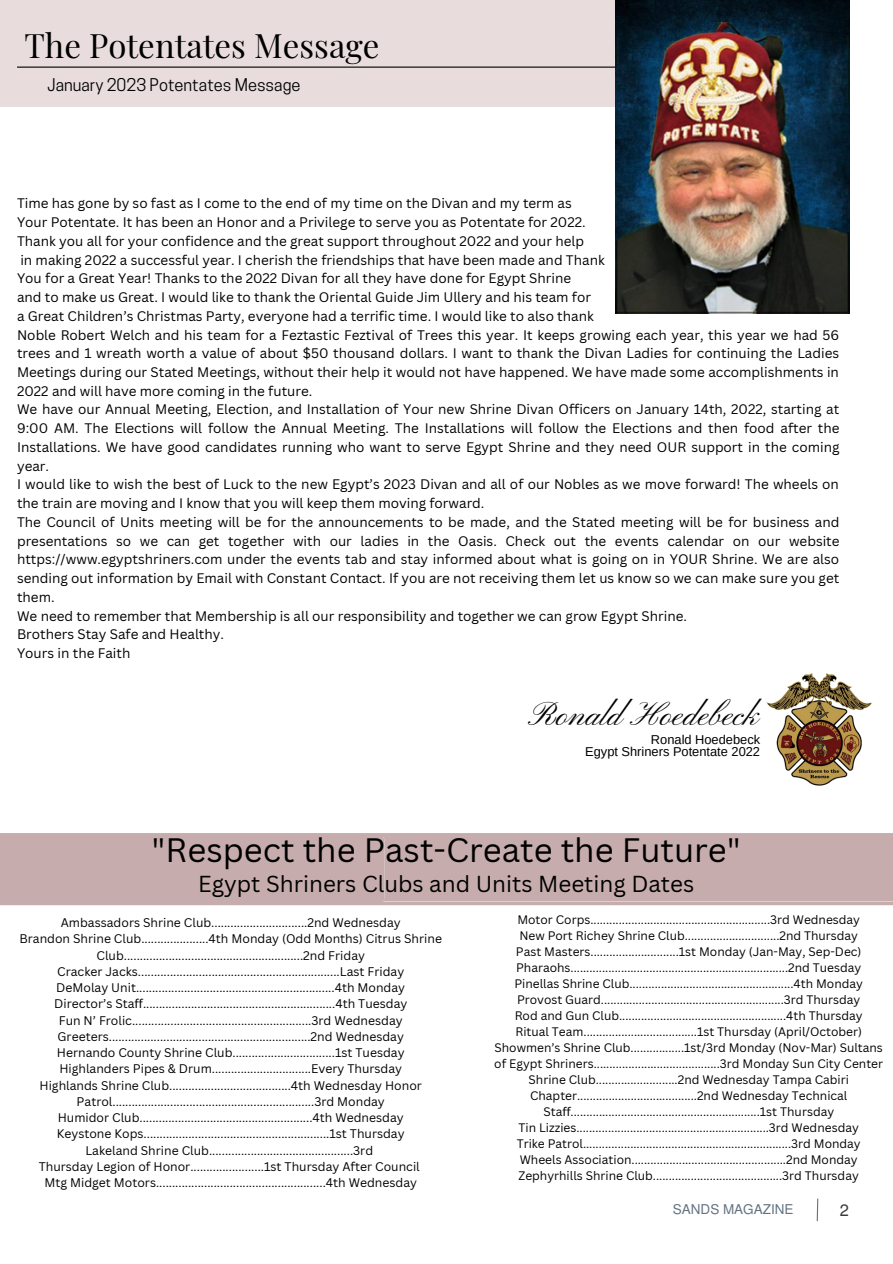
<style>
.page{position:relative;width:893px;height:1264px;background:#fff}
.page>*{position:absolute;margin:0;border:0;box-sizing:border-box;transform-origin:0 0}
.t1{font:33.75px "Pinyon Script";color:#000}
.t2{font:33px "Canva Sans";color:#000}
.t3{font:33px "Playfair Display";color:#000}
.t4{font:22.5px "Canva Sans";color:#000}
.t5{font:16.5px "Cooper Hewitt";color:#000}
.t6{font:16.5px "Mukti";color:#3b3939}
.t7{font:13.5px/18.8px "Canva Sans";color:#000}
.t8{font:13.5px "Mukti";color:#637380}
.t9{font:12.9px/11.7px "Arimo";color:#000;text-align:right}
.t10{font:12.15px/16.2px "Canva Sans";color:#000;text-align:center}
.t11{font:12px/16px "Canva Sans";color:#000;text-align:center}
.s1{font-family:"Noto Sans"}
</style>
<div class="page">
<div style="left:0;top:0;width:615px;height:107px;background:#e8dddc"></div>
<svg style="left:816px;top:1198px;width:2px;height:24px"></svg>
<img style="left:766px;top:673px;width:106px;height:113px">
<div style="left:0;top:833px;width:892px;height:72px;background:#c6acac"></div>
<div style="left:0;top:835px;width:892px;height:68px;background:#c6acac"></div>
<img style="left:615px;top:0;width:234px;height:314px">
<hr style="left:17px;top:67px;width:598px;height:1px;background:#000">
<h2 class="t3" style="left:24px;top:22px;width:356px">The Potentates Message</h2>
<p class="t5" style="left:47px;top:78px;width:254px">January 2023 Potentates Message</p>
<p class="t7" style="left:17px;top:194px;width:824px">Time has gone by so fast as I come to the end of my time on the Divan and my term as<br>Your Potentate. It has been an Honor and a Privilege to serve you as Potentate for 2022.<br>Thank you all for your confidence and the great support throughout 2022 and your help<br>in making 2022 a successful year. I cherish the friendships that have been made and Thank<br>You for a Great Year! Thanks to the 2022 Divan for all they have done for Egypt Shrine<br>and to make us Great. I would like to thank the Oriental Guide Jim Ullery and his team for<br>a Great Children’s Christmas Party, everyone had a terrific time. I would like to also thank<br>Noble Robert Welch and his team for a Feztastic Feztival of Trees this year. It keeps growing each year, this year we had 56 trees and 1 wreath worth a value of about $50 thousand dollars. I want to thank the Divan Ladies for continuing the Ladies Meetings during our Stated Meetings, without their help it would not have happened. We have made some accomplishments in 2022 and will have more coming in the future.<br>We have our Annual Meeting, Election, and Installation of Your new Shrine Divan Officers on January 14th, 2022, starting at 9:00 AM. The Elections will follow the Annual Meeting. The Installations will follow the Elections and then food after the Installations. We have good candidates running who want to serve Egypt Shrine and they need OUR support in the coming year.<br>I would like to wish the best of Luck to the new Egypt’s 2023 Divan and all of our Nobles as we move forward! The wheels on the train are moving and I know that you will keep them moving forward.<br>The Council of Units meeting will be for the announcements to be made, and the Stated meeting will be for business and presentations so we can get together with our ladies in the Oasis. Check out the events calendar on our website https://www.egyptshriners.com under the events tab and stay informed about what is going on in YOUR Shrine. We are also sending out information by Email with Constant Contact. If you are not receiving them let us know so we can make sure you get them.<br>We need to remember that Membership is all our responsibility and together we can grow Egypt Shrine.<br>Brothers Stay Safe and Healthy.<br>Yours in the Faith</p>
<h1 class="t1" style="left:533px;top:695px;width:228px">Ronald Hoedebeck</h1>
<p class="t9" style="left:585px;top:733px;width:176px">Ronald Hoedebeck<br>Egypt Shriners Potentate 2022</p>
<h2 class="t2" style="left:151px;top:827px;width:590px">"Respect the Past-Create the Future"</h2>
<h3 class="t4" style="left:198px;top:867px;width:497px">Egypt Shriners Clubs and Units Meeting Dates</h3>
<p class="t10" style="left:19px;top:914px;width:424px">Ambassadors Shrine Club..............................2nd Wednesday<br>Brandon Shrine Club.....................4th Monday (Odd Months) Citrus Shrine Club........................................................2nd Friday<br>Cracker Jacks...............................................................Last Friday<br>DeMolay Unit..............................................................4th Monday<br>Director’s Sta<span class="s1">ff</span>............................................................4th Tuesday<br>Fun N’ Frolic........................................................3rd Wednesday Greeters...............................................................2nd Wednesday<br>Hernando County Shrine Club................................1st Tuesday<br>Highlanders Pipes &amp; Drum...............................Every Thursday<br>Highlands Shrine Club......................................4th Wednesday Honor Patrol...............................................................3rd Monday<br>Humidor Club......................................................4th Wednesday<br>Keystone Kops..........................................................1st Thursday<br>Lakeland Shrine Club.............................................3rd<br>Thursday Legion of Honor.......................1st Thursday After Council<br>Mtg Midget Motors.....................................................4th Wednesday</p>
<p class="t11" style="left:494px;top:911px;width:390px">Motor Corps.........................................................3rd Wednesday<br>New Port Richey Shrine Club..............................2nd Thursday<br>Past Masters............................1st Monday (Jan-May, Sep-Dec)<br>Pharaohs.....................................................................2nd Tuesday Pinellas Shrine Club....................................................4th Monday Provost Guard..........................................................3rd Thursday<br>Rod and Gun Club.....................................................4th Thursday<br>Ritual Team....................................1st Thursday (April/October)<br>Showmen’s Shrine Club.................1st/3rd Monday (Nov-Mar) Sultans of Egypt Shriners........................................3rd Monday Sun City Center Shrine Club..........................2nd Wednesday Tampa Cabiri Chapter......................................2nd Wednesday Technical Sta<span class="s1">ff</span>............................................................1st Thursday<br>Tin Lizzies.............................................................3rd Wednesday<br>Trike Patrol..................................................................3rd Monday Wheels Association.................................................2nd Monday Zephyrhills Shrine Club.........................................3rd Thursday</p>
<p class="t6" style="left:839px;top:1198px;width:11px">2</p>
<p class="t8" style="left:672px;top:1199px;width:122px">SANDS MAGAZINE</p>
</div>
